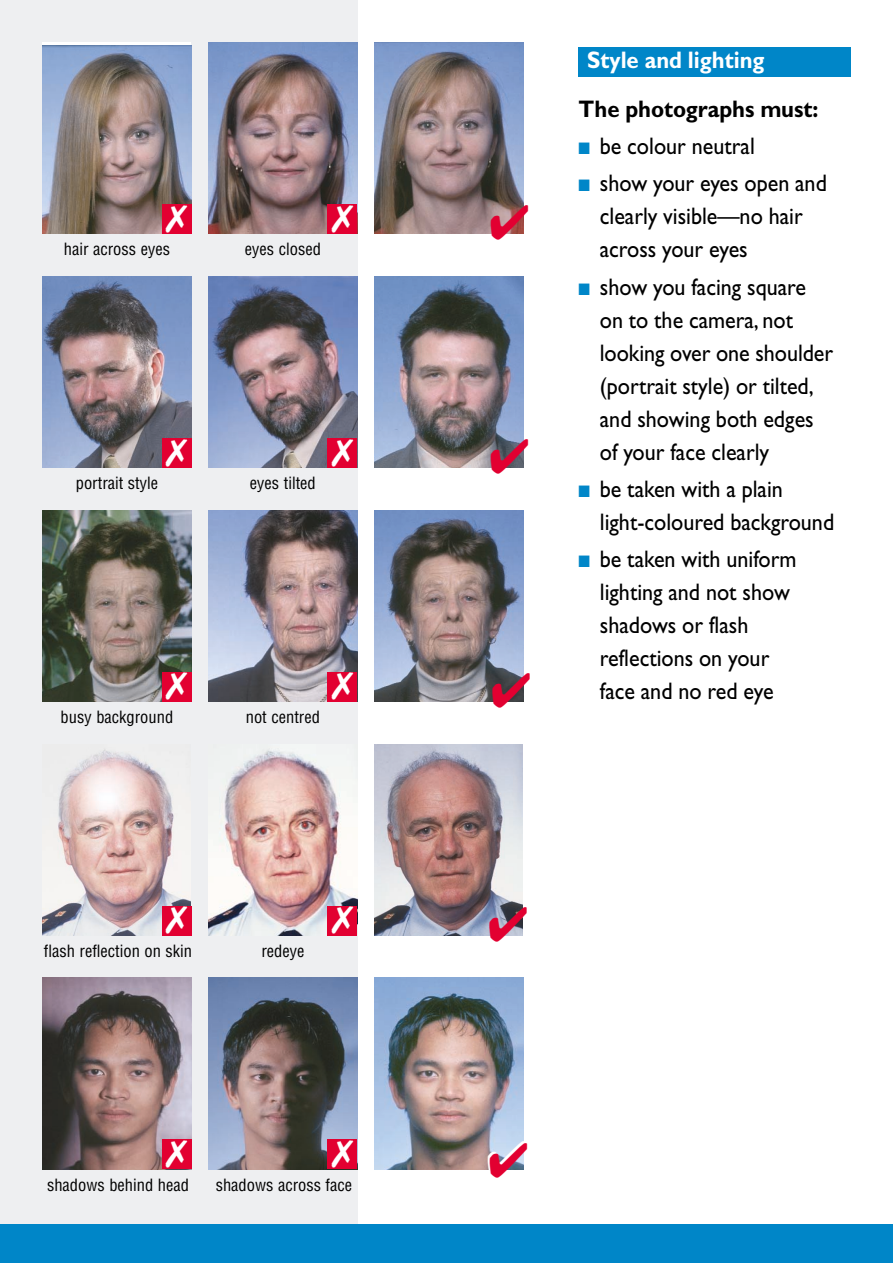
<style>
.page{position:relative;width:893px;height:1263px;background:#fff}
.page>*{position:absolute;margin:0;border:0;box-sizing:border-box;transform-origin:0 0}
.t1{font:24px/33px "Gill Sans";color:#000;scale:.92 1}
.t2{font:700 24px "Gill Sans";color:#000;scale:.92 1}
.t3{font:700 24px "Gill Sans";color:#fff;scale:.92 1}
.t4{font:condensed 16.5px "Helvetica";color:#000}
.s1{color:#0086c8}
</style>
<div class="page">
<div style="left:0;top:0;width:357px;height:1263px;background:#eeeff1"></div>
<div style="left:0;top:1225px;width:892px;height:38px;background:#0086c8"></div>
<img style="left:43px;top:45px;width:148px;height:189px">
<img style="left:208px;top:43px;width:149px;height:191px">
<img style="left:374px;top:43px;width:149px;height:191px">
<img style="left:208px;top:276px;width:149px;height:192px">
<img style="left:374px;top:276px;width:149px;height:192px">
<img style="left:43px;top:276px;width:148px;height:192px">
<div style="left:327px;top:438px;width:30px;height:30px;background:#e20031"></div>
<div style="left:162px;top:438px;width:29px;height:30px;background:#e20031"></div>
<div style="left:162px;top:204px;width:29px;height:30px;background:#e20031"></div>
<div style="left:327px;top:204px;width:30px;height:30px;background:#e20031"></div>
<img style="left:208px;top:751px;width:149px;height:184px">
<img style="left:374px;top:744px;width:148px;height:191px">
<img style="left:43px;top:749px;width:148px;height:186px">
<img style="left:208px;top:510px;width:149px;height:192px">
<img style="left:374px;top:510px;width:149px;height:192px">
<img style="left:43px;top:510px;width:148px;height:192px">
<div style="left:162px;top:672px;width:29px;height:30px;background:#e20031"></div>
<div style="left:327px;top:672px;width:30px;height:30px;background:#e20031"></div>
<div style="left:327px;top:906px;width:30px;height:29px;background:#e20031"></div>
<div style="left:162px;top:906px;width:29px;height:29px;background:#e20031"></div>
<img style="left:43px;top:978px;width:148px;height:191px">
<img style="left:208px;top:978px;width:149px;height:191px">
<img style="left:374px;top:978px;width:149px;height:191px">
<div style="left:327px;top:1140px;width:30px;height:29px;background:#e20031"></div>
<div style="left:162px;top:1140px;width:29px;height:29px;background:#e20031"></div>
<div style="left:578px;top:47px;width:272px;height:30px;background:#0086c8"></div>
<svg style="left:490px;top:439px;width:34px;height:29px"></svg>
<svg style="left:490px;top:205px;width:34px;height:29px"></svg>
<svg style="left:492px;top:673px;width:32px;height:29px"></svg>
<svg style="left:489px;top:907px;width:34px;height:29px"></svg>
<svg style="left:487px;top:1141px;width:37px;height:29px"></svg>
<p class="t4" style="left:64px;top:243px;width:108px">hair across eyes</p>
<p class="t4" style="left:245px;top:243px;width:77px">eyes closed</p>
<p class="t4" style="left:76px;top:477px;width:84px">portrait style</p>
<p class="t4" style="left:250px;top:477px;width:67px">eyes tilted</p>
<p class="t4" style="left:61px;top:710px;width:114px">busy background</p>
<p class="t4" style="left:246px;top:710px;width:76px">not centred</p>
<p class="t4" style="left:44px;top:944px;width:150px">flash reflection on skin</p>
<p class="t4" style="left:261px;top:944px;width:45px">redeye</p>
<p class="t4" style="left:47px;top:1178px;width:143px">shadows behind head</p>
<p class="t4" style="left:216px;top:1178px;width:138px">shadows across face</p>
<p class="t3" style="left:587px;top:52px;width:194px">Style and lighting</p>
<p class="t2" style="left:578px;top:100px;width:262px">The photographs must:</p>
<p class="t1" style="left:578px;top:132px;width:193px"><span class="s1">■</span> be colour neutral</p>
<p class="t1" style="left:600px;top:169px;width:248px;text-indent:-21px"><span class="s1">■</span> show your eyes open and clearly visible—no hair across your eyes</p>
<p class="t1" style="left:600px;top:273px;width:255px;text-indent:-21px"><span class="s1">■</span> show you facing square on to the camera, not looking over one shoulder (portrait style) or tilted, and showing both edges of your face clearly</p>
<p class="t1" style="left:600px;top:475px;width:256px;text-indent:-21px"><span class="s1">■</span> be taken with a plain light-coloured background</p>
<p class="t1" style="left:600px;top:545px;width:215px;text-indent:-21px"><span class="s1">■</span> be taken with uniform lighting and not show shadows or flash reflections on your face and no red eye</p>
</div>
